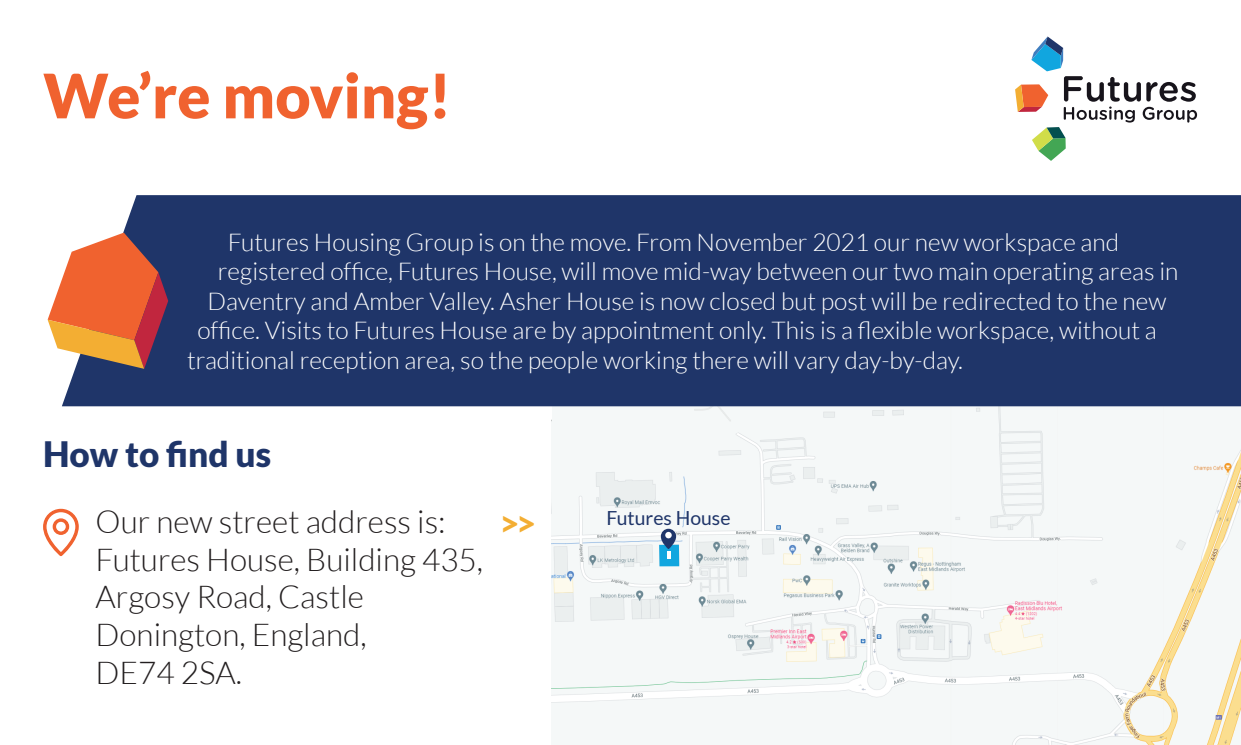
<style>
.page{position:relative;width:1241px;height:745px;background:#fff}
.page>*{position:absolute;margin:0;border:0;box-sizing:border-box;transform-origin:0 0}
.t1{font:900 61.25px "Lato";color:#f0622f}
.t2{font:900 35px "Lato";color:#1f3569}
.t3{font:800 35px "Lato";color:#f3ae33}
.t4{font:300 31.5px/37.8px "Lato";color:#231f20}
.t5{font:300 24.5px "Lato";color:#fff}
.t6{font:19.43px "Lato";color:#1f3569}
</style>
<div class="page">
<img style="left:552px;top:406px;width:688px;height:338px">
<div style="left:552px;top:383px;width:126px;height:44px;background:#f5f8f8"></div>
<svg style="left:1015px;top:36px;width:181px;height:125px"></svg>
<div style="left:62px;top:195px;width:1178px;height:211px;background:#1f3569"></div>
<svg style="left:43px;top:508px;width:36px;height:47px"></svg>
<div style="left:659px;top:544px;width:20px;height:22px;background:#11a6df"></div>
<svg style="left:660px;top:528px;width:16px;height:30px"></svg>
<svg style="left:665px;top:531px;width:6px;height:7px"></svg>
<svg style="left:48px;top:232px;width:120px;height:136px"></svg>
<h1 class="t1" style="left:43px;top:60px;width:410px">We’re moving!</h1>
<p class="t5" style="left:228px;top:229px;width:892px">Futures Housing Group is on the move. From November 2021 our new workspace and</p>
<p class="t5" style="left:218px;top:258px;width:962px">registered office, Futures House, will move mid-way between our two main operating areas in</p>
<p class="t5" style="left:207px;top:287px;width:960px">Daventry and Amber Valley. Asher House is now closed but post will be redirected to the new</p>
<p class="t5" style="left:197px;top:317px;width:960px">office. Visits to Futures House are by appointment only. This is a flexible workspace, without a</p>
<p class="t5" style="left:187px;top:346px;width:777px">traditional reception area, so the people working there will vary day-by-day.</p>
<h2 class="t2" style="left:43px;top:434px;width:230px">How to find us</h2>
<p class="t4" style="left:96px;top:502px;width:389px">Our new street address is:<br>Futures House, Building 435,<br>Argosy Road, Castle<br>Donington, England,<br>DE74 2SA.</p>
<p class="t6" style="left:606px;top:507px;width:126px">Futures House</p>
<h2 class="t3" style="left:499px;top:497px;width:39px">&gt;&gt;</h2>
</div>
